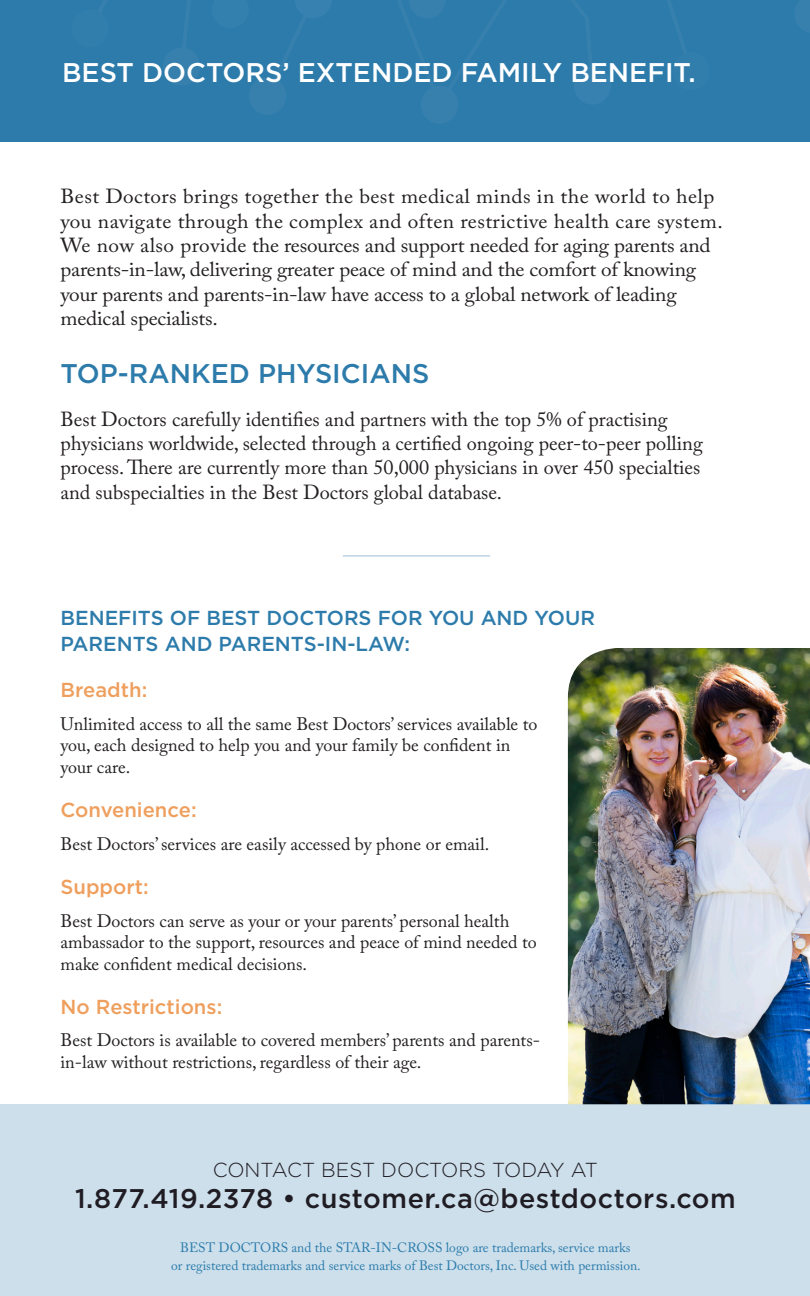
<style>
.page{position:relative;width:810px;height:1296px;background:#fff}
.page>*{position:absolute;margin:0;border:0;box-sizing:border-box;transform-origin:0 0}
.t1{font:500 27px "Gotham";letter-spacing:.02em;color:#201c23}
.Book_-_9_11_5{font:500 27px "Gotham";color:#fff}
.Book_-_9_11_5-2{font:500 27px "Gotham";color:#2c7bab}
.Book_-_9_11_5-3{font:20.25px/24.3px "Adobe Caslon Pro";color:#231f20;scale:1.05 1}
.Book_-_9_11_5-4{font:20.25px/24.3px "Adobe Caslon Pro";color:#231f20}
.About_Us_Subs{font:500 20.25px/25.9px "Gotham";color:#2c7bab}
.Book_-_9_11_5-5{font:500 20.25px "Gotham";color:#ef9f5d}
.t2{font:300 20.25px "Gotham";color:#201c23}
.About_Us_body_-_blac{font:500 20.25px "Gotham";color:#ef9f5d}
.Book_-_9_11_5-6{font:18px/21.6px "Adobe Caslon Pro";color:#231f20}
.t3{font:13.5px/18px "Adobe Caslon Pro";color:#2c7bab;text-align:center}
</style>
<div class="page">
<div style="left:0;top:1104px;width:810px;height:192px;background:#ccdfeb"></div>
<div style="left:0;top:0;width:810px;height:141px;background:#2c7bab"></div>
<div style="left:249px;top:77px;width:37px;height:38px;background:#3780ad;border-radius:50%"></div>
<div style="left:421px;top:86px;width:37px;height:38px;background:#3780ad;border-radius:50%"></div>
<svg style="left:99px;top:0;width:711px;height:90px"></svg>
<div style="left:574px;top:67px;width:37px;height:38px;background:#3681af;border-radius:50%"></div>
<hr style="left:343px;top:556px;width:147px;height:1px;background:#99bdd7">
<img style="left:568px;top:648px;width:242px;height:456px">
<p class="Book_-_9_11_5" style="left:62px;top:55px;width:635px">BEST DOCTORS’ EXTENDED FAMILY BENEFIT.</p>
<p class="Book_-_9_11_5-3" style="left:61px;top:184px;width:632px">Best Doctors brings together the best medical minds in the world to help you navigate through the complex and often restrictive health care system.<br>We now also provide the resources and support needed for aging parents and parents-in-law, delivering greater peace of mind and the comfort of knowing your parents and parents-in-law have access to a global network of leading medical specialists.</p>
<p class="Book_-_9_11_5-2" style="left:61px;top:356px;width:370px">TOP-RANKED PHYSICIANS</p>
<p class="Book_-_9_11_5-4" style="left:61px;top:407px;width:644px">Best Doctors carefully identifies and partners with the top 5% of practising physicians worldwide, selected through a certified ongoing peer-to-peer polling process. There are currently more than 50,000 physicians in over 450 specialties and subspecialties in the Best Doctors global database.</p>
<p class="About_Us_Subs" style="left:61px;top:605px;width:536px">BENEFITS OF BEST DOCTORS FOR YOU AND YOUR<br>PARENTS AND PARENTS-IN-LAW:</p>
<p class="About_Us_body_-_blac" style="left:61px;top:677px;width:88px">Breadth:</p>
<p class="Book_-_9_11_5-6" style="left:61px;top:713px;width:479px">Unlimited access to all the same Best Doctors’ services available to you, each designed to help you and your family be confident in your care.</p>
<p class="Book_-_9_11_5-5" style="left:61px;top:797px;width:138px">Convenience:</p>
<p class="Book_-_9_11_5-6" style="left:61px;top:833px;width:430px">Best Doctors’ services are easily accessed by phone or email.</p>
<p class="About_Us_body_-_blac" style="left:61px;top:873px;width:90px">Support:</p>
<p class="Book_-_9_11_5-6" style="left:61px;top:910px;width:478px">Best Doctors can serve as your or your parents’ personal health ambassador to the support, resources and peace of mind needed to make confident medical decisions.</p>
<p class="Book_-_9_11_5-5" style="left:61px;top:993px;width:163px">No Restrictions:</p>
<p class="Book_-_9_11_5-6" style="left:61px;top:1029px;width:481px">Best Doctors is available to covered members’ parents and parents&shy;in-law without restrictions, regardless of their age.</p>
<p class="t2" style="left:213px;top:1157px;width:387px">CONTACT BEST DOCTORS TODAY AT</p>
<p class="t1" style="left:75px;top:1181px;width:662px">1.877.419.2378 • customer.ca@bestdoctors.com</p>
<p class="t3" style="left:171px;top:1239px;width:471px">BEST DOCTORS and the STAR-IN-CROSS logo are trademarks, service marks<br>or registered trademarks and service marks of Best Doctors, Inc. Used with permission.</p>
</div>
